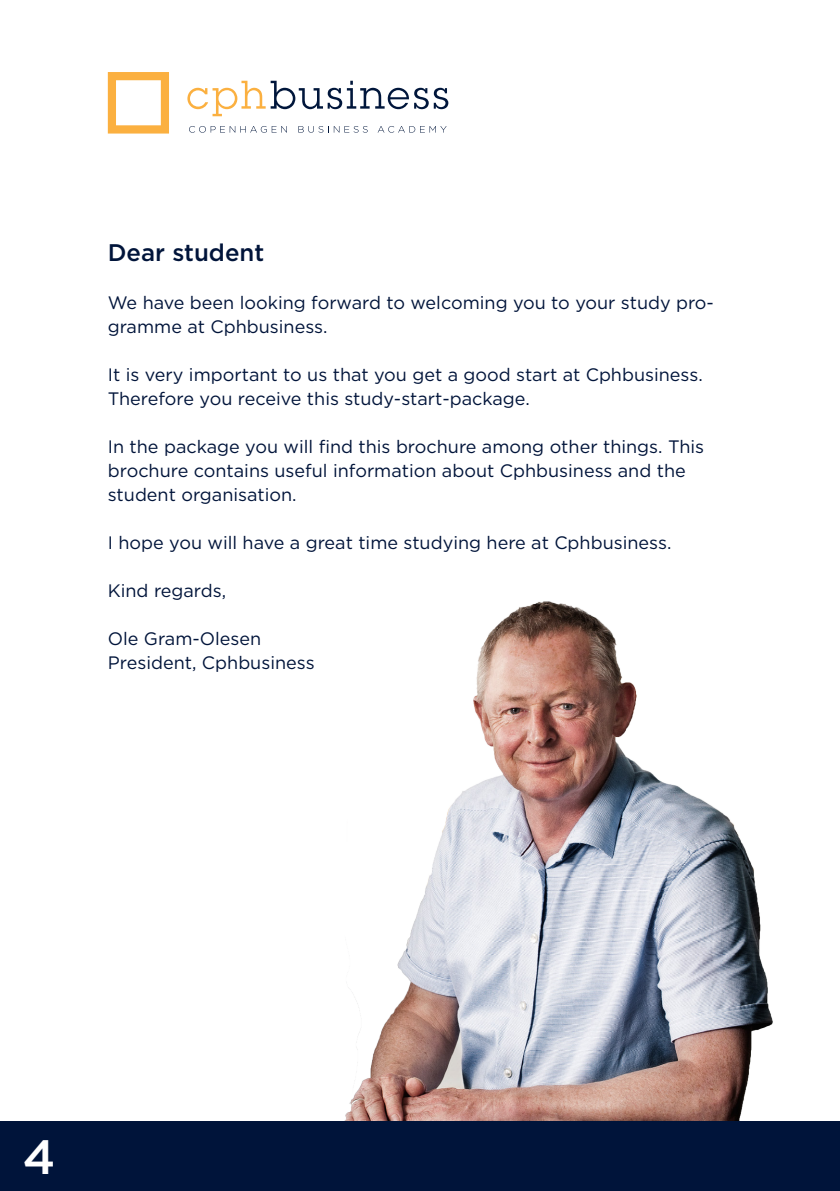
<style>
.page{position:relative;width:840px;height:1191px;background:#fff}
.page>*{position:absolute;margin:0;border:0;box-sizing:border-box;transform-origin:0 0}
.t1{font:500 48px "Gotham";color:#fff}
.t2{font:500 24px "Gotham";color:#00143a}
.t3{font:18px/24px "Gotham";color:#00143a}
</style>
<div class="page">
<div style="left:0;top:1121px;width:839px;height:70px;background:#00143a"></div>
<img style="left:345px;top:601px;width:428px;height:519px">
<svg style="left:187px;top:81px;width:261px;height:35px"></svg>
<svg style="left:189px;top:126px;width:98px;height:7px"></svg>
<svg style="left:298px;top:126px;width:69px;height:7px"></svg>
<svg style="left:377px;top:126px;width:69px;height:7px"></svg>
<svg style="left:108px;top:72px;width:61px;height:62px"></svg>
<p class="t2" style="left:108px;top:236px;width:158px">Dear student</p>
<p class="t3" style="left:108px;top:290px;width:607px">We have been looking forward to welcoming you to your study pro&shy;gramme at Cphbusiness.</p>
<p class="t3" style="left:108px;top:362px;width:596px">It is very important to us that you get a good start at Cphbusiness.<br>Therefore you receive this study-start-package.</p>
<p class="t3" style="left:108px;top:434px;width:597px">In the package you will find this brochure among other things. This brochure contains useful information about Cphbusiness and the student organisation.</p>
<p class="t3" style="left:108px;top:530px;width:564px">I hope you will have a great time studying here at Cphbusiness.</p>
<p class="t3" style="left:108px;top:578px;width:120px">Kind regards,</p>
<p class="t3" style="left:108px;top:626px;width:155px">Ole Gram-Olesen</p>
<p class="t3" style="left:108px;top:650px;width:208px">President, Cphbusiness</p>
<h1 class="t1" style="left:23px;top:1125px;width:34px">4</h1>
</div>
